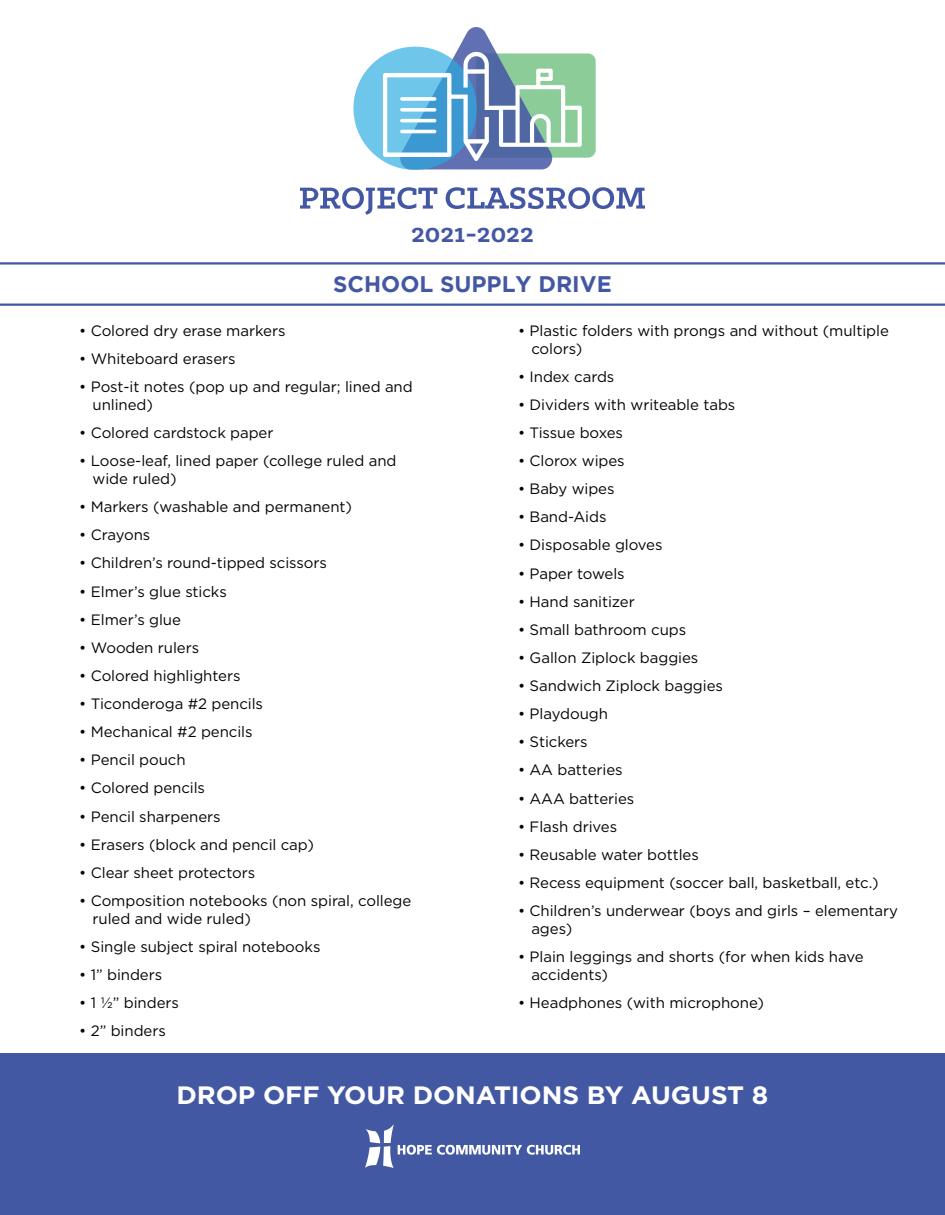
<style>
.page{position:relative;width:945px;height:1215px;background:#fff}
.page>*{position:absolute;margin:0;border:0;box-sizing:border-box;transform-origin:0 0}
.t1{font:700 29.4px "Klinic Slab";color:#4457a5}
.t2{font:700 25.05px "Gotham";letter-spacing:-.005em;color:#fff;scale:1.04 1}
.t3{font:700 22.5px "Gotham";color:#4457a5}
.t4{font:15px/18px "Gotham";letter-spacing:-.005em;color:#040503}
</style>
<div class="page">
<svg style="left:300px;top:187px;width:137px;height:28px"></svg>
<svg style="left:446px;top:187px;width:199px;height:22px"></svg>
<div style="left:476px;top:53px;width:120px;height:105px;background:#8ccc99;border-radius:8px"></div>
<svg style="left:353px;top:27px;width:229px;height:143px"></svg>
<div style="left:0;top:1053px;width:945px;height:162px;background:#4258a2"></div>
<img style="left:365px;top:1125px;width:215px;height:42px">
<svg style="left:0;top:262px;width:945px;height:44px"></svg>
<h1 class="t1" style="left:411px;top:214px;width:124px">2021-2022</h1>
<h3 class="t3" style="left:333px;top:271px;width:280px">SCHOOL SUPPLY DRIVE</h3>
<p class="t4" style="left:79px;top:321px;width:208px">• Colored dry erase markers</p>
<p class="t4" style="left:79px;top:349px;width:158px">• Whiteboard erasers</p>
<p class="t4" style="left:93px;top:377px;width:322px;text-indent:-13px">• Post-it notes (pop up and regular; lined and unlined)</p>
<p class="t4" style="left:79px;top:423px;width:196px">• Colored cardstock paper</p>
<p class="t4" style="left:93px;top:451px;width:305px;text-indent:-13px">• Loose-leaf, lined paper (college ruled and wide ruled)</p>
<p class="t4" style="left:79px;top:498px;width:274px">• Markers (washable and permanent)</p>
<p class="t4" style="left:79px;top:526px;width:73px">• Crayons</p>
<p class="t4" style="left:79px;top:554px;width:249px">• Children’s round-tipped scissors</p>
<p class="t4" style="left:79px;top:582px;width:149px">• Elmer’s glue sticks</p>
<p class="t4" style="left:79px;top:610px;width:103px">• Elmer’s glue</p>
<p class="t4" style="left:79px;top:638px;width:121px">• Wooden rulers</p>
<p class="t4" style="left:79px;top:666px;width:163px">• Colored highlighters</p>
<p class="t4" style="left:79px;top:694px;width:185px">• Ticonderoga #2 pencils</p>
<p class="t4" style="left:79px;top:723px;width:175px">• Mechanical #2 pencils</p>
<p class="t4" style="left:79px;top:751px;width:108px">• Pencil pouch</p>
<p class="t4" style="left:79px;top:779px;width:127px">• Colored pencils</p>
<p class="t4" style="left:79px;top:807px;width:143px">• Pencil sharpeners</p>
<p class="t4" style="left:79px;top:835px;width:236px">• Erasers (block and pencil cap)</p>
<p class="t4" style="left:79px;top:863px;width:177px">• Clear sheet protectors</p>
<p class="t4" style="left:93px;top:891px;width:320px;text-indent:-13px">• Composition notebooks (non spiral, college ruled and wide ruled)</p>
<p class="t4" style="left:79px;top:937px;width:243px">• Single subject spiral notebooks</p>
<p class="t4" style="left:79px;top:966px;width:84px">• 1” binders</p>
<p class="t4" style="left:79px;top:994px;width:101px">• 1 ½” binders</p>
<p class="t4" style="left:79px;top:1022px;width:88px">• 2” binders</p>
<p class="t4" style="left:531px;top:321px;width:359px;text-indent:-13px">• Plastic folders with prongs and without (multiple colors)</p>
<p class="t4" style="left:518px;top:367px;width:98px">• Index cards</p>
<p class="t4" style="left:518px;top:395px;width:219px">• Dividers with writeable tabs</p>
<p class="t4" style="left:518px;top:423px;width:106px">• Tissue boxes</p>
<p class="t4" style="left:518px;top:451px;width:108px">• Clorox wipes</p>
<p class="t4" style="left:518px;top:480px;width:98px">• Baby wipes</p>
<p class="t4" style="left:518px;top:508px;width:90px">• Band-Aids</p>
<p class="t4" style="left:518px;top:536px;width:146px">• Disposable gloves</p>
<p class="t4" style="left:518px;top:564px;width:108px">• Paper towels</p>
<p class="t4" style="left:518px;top:592px;width:118px">• Hand sanitizer</p>
<p class="t4" style="left:518px;top:620px;width:170px">• Small bathroom cups</p>
<p class="t4" style="left:518px;top:648px;width:182px">• Gallon Ziplock baggies</p>
<p class="t4" style="left:518px;top:676px;width:206px">• Sandwich Ziplock baggies</p>
<p class="t4" style="left:518px;top:705px;width:91px">• Playdough</p>
<p class="t4" style="left:518px;top:733px;width:71px">• Stickers</p>
<p class="t4" style="left:518px;top:761px;width:106px">• AA batteries</p>
<p class="t4" style="left:518px;top:789px;width:118px">• AAA batteries</p>
<p class="t4" style="left:518px;top:817px;width:101px">• Flash drives</p>
<p class="t4" style="left:518px;top:845px;width:182px">• Reusable water bottles</p>
<p class="t4" style="left:518px;top:873px;width:362px">• Recess equipment (soccer ball, basketball, etc.)</p>
<p class="t4" style="left:531px;top:901px;width:368px;text-indent:-13px">• Children’s underwear (boys and girls – elementary ages)</p>
<p class="t4" style="left:531px;top:948px;width:334px;text-indent:-13px">• Plain leggings and shorts (for when kids have accidents)</p>
<p class="t4" style="left:518px;top:994px;width:247px">• Headphones (with microphone)</p>
<h2 class="t2" style="left:177px;top:1081px;width:571px">DROP OFF YOUR DONATIONS BY AUGUST 8</h2>
</div>
